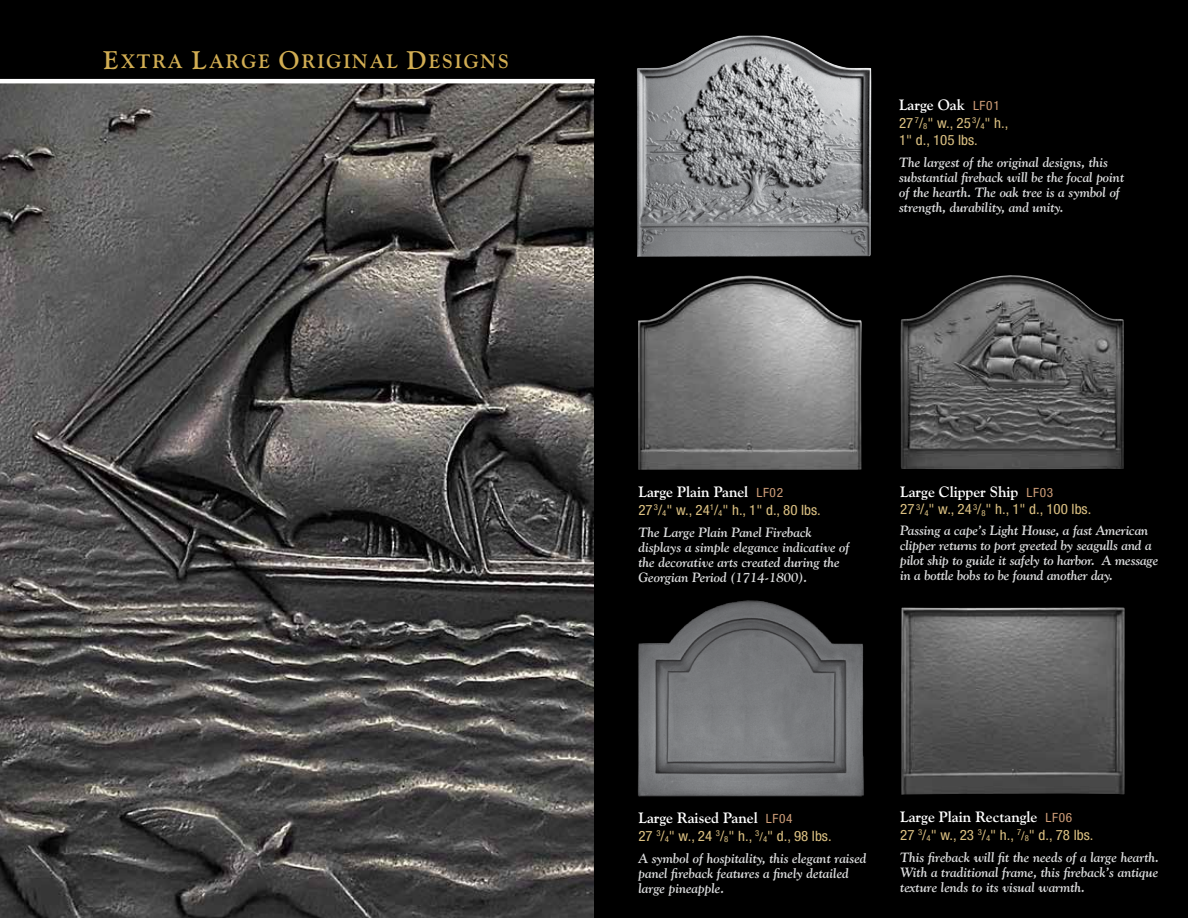
<style>
.page{position:relative;width:1188px;height:918px;background:#fff}
.page>*{position:absolute;margin:0;border:0;box-sizing:border-box;transform-origin:0 0}
.t1{font:700 19.5px "Goudy Old Style BT";letter-spacing:.1em;color:#d1ad53}
.t2{font:700 15px "Goudy Old Style BT";color:#fff}
.t3{font:condensed 14.25px/17.2px "Helvetica Neue";color:#ddc283;scale:1.05 1}
.t4{font:italic 700 13.5px/15px "Goudy Old Style BT";color:#dcddde}
.s1{font-size:25.5px}
.s2{font-family:"Helvetica Neue";font-weight:400;font-stretch:condensed;font-size:12.75px;color:#ce9d78}
.s3{font-size:12px}
</style>
<div class="page">
<img style="left:0;top:83px;width:594px;height:835px">
<div style="left:594px;top:0;width:594px;height:918px;background:#000"></div>
<img style="left:901px;top:275px;width:223px;height:194px">
<img style="left:638px;top:275px;width:224px;height:195px">
<img style="left:637px;top:36px;width:234px;height:221px">
<img style="left:638px;top:600px;width:226px;height:197px">
<img style="left:901px;top:607px;width:224px;height:188px">
<div style="left:0;top:0;width:595px;height:83px;background:#000"></div>
<hr style="left:0;top:79px;width:595px;height:4px;background:#fff">
<h1 class="t1" style="left:104px;top:49px;width:407px"><span class="s1">E</span>XTRA <span class="s1">L</span>ARGE <span class="s1">O</span>RIGINAL <span class="s1">D</span>ESIGNS</h1>
<p class="t2" style="left:899px;top:96px;width:102px">Large Oak <span class="s2">LF01</span></p>
<p class="t3" style="left:899px;top:114px;width:106px">27 <sup>7</sup>/<sub>8</sub>" w., 25<sup>3</sup>/<sub>4</sub>" h.,<br>1" d., 105 lbs.</p>
<p class="t4" style="left:899px;top:155px;width:227px">The largest of the original designs, this substantial fireback will be the focal point of the hearth. The oak tree is a symbol of strength, durability, and unity.</p>
<p class="t2" style="left:638px;top:483px;width:146px">Large Plain Panel <span class="s2">Lf02</span></p>
<p class="t3" style="left:638px;top:501px;width:175px">27<sup>3</sup>/<sub>4</sub>" w., 24<sup>1</sup>/<sub>4</sub>" h., 1" d., 80 lbs.</p>
<p class="t4" style="left:638px;top:525px;width:213px">The Large Plain Panel Fireback displays a simple elegance indicative of the decorative arts created during the Georgian Period (1714-1800).</p>
<p class="t2" style="left:900px;top:483px;width:155px">Large Clipper Ship <span class="s2">LF03</span></p>
<p class="t3" style="left:900px;top:501px;width:184px">27 <sup>3</sup>/<sub>4</sub>" w., 24<sup>3</sup>/<sub>8</sub>" h., 1" d., 100 lbs.</p>
<p class="t4" style="left:900px;top:523px;width:260px">Passing a cape’s Light House, a fast American clipper returns to port greeted by seagulls and a pilot ship to guide it safely to harbor. A message in a bottle bobs to be found another day.</p>
<p class="t2" style="left:638px;top:809px;width:156px">Large Raised Panel <span class="s2">Lf04</span></p>
<p class="t3" style="left:638px;top:827px;width:185px">27 <sup>3</sup>/<sub>4</sub>" w., 24 <sup>3</sup>/<sub>8</sub>" h., <sup>3</sup><span class="s3">/</span><sub>4</sub>" d., 98 lbs.</p>
<p class="t4" style="left:638px;top:851px;width:230px">A symbol of hospitality, this elegant raised panel fireback features a finely detailed large pineapple.</p>
<p class="t2" style="left:900px;top:807px;width:174px">Large Plain Rectangle <span class="s2">Lf06</span></p>
<p class="t3" style="left:900px;top:826px;width:185px">27 <sup>3</sup>/<sub>4</sub>" w., 23 <sup>3</sup>/<sub>4</sub>" h., <sup>7</sup><span class="s3">/</span><sub>8</sub>" d., 78 lbs.</p>
<p class="t4" style="left:900px;top:850px;width:260px;text-align:justify">This fireback will fit the needs of a large hearth.<br>With a traditional frame, this fireback’s antique texture lends to its visual warmth.</p>
</div>
